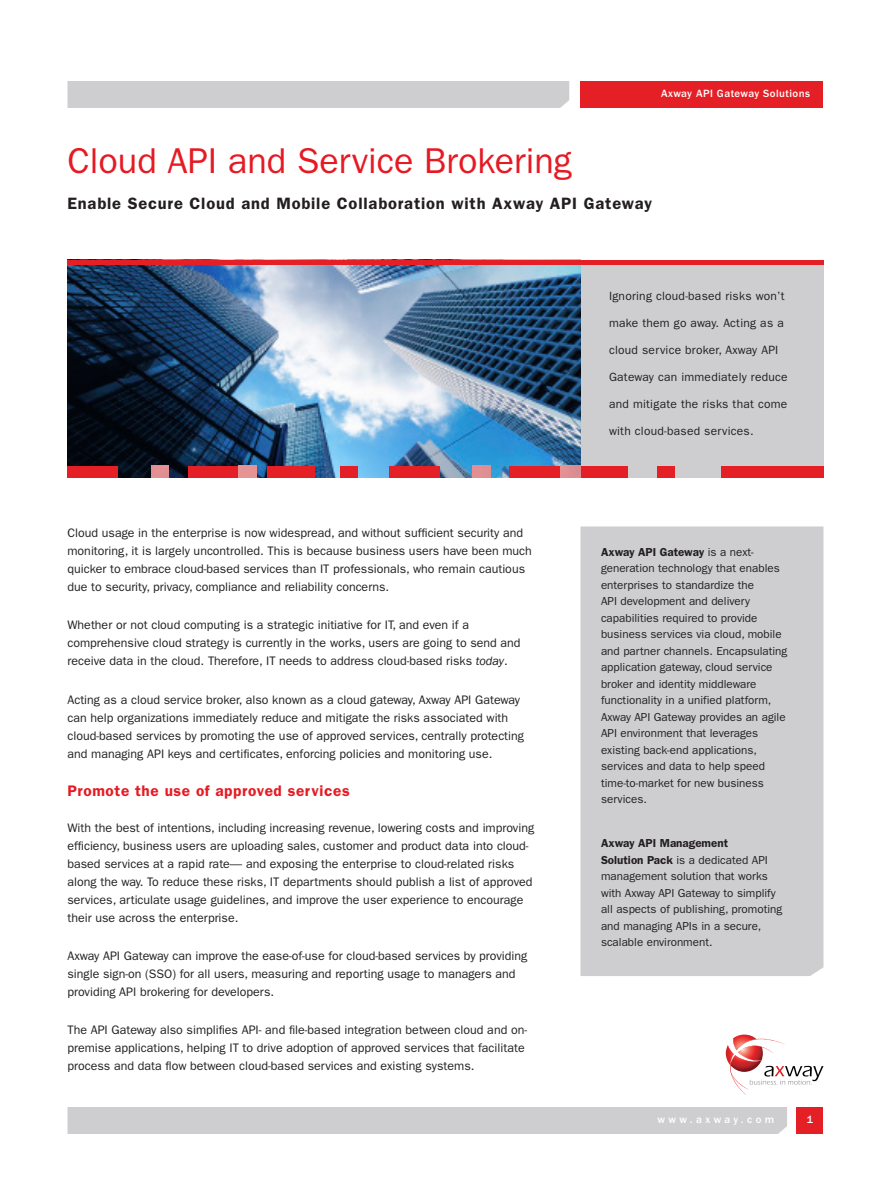
<style>
.page{position:relative;width:891px;height:1188px;background:#fff}
.page>*{position:absolute;margin:0;border:0;box-sizing:border-box;transform-origin:0 0}
.t1{font:36px "ITC Franklin Gothic Std";color:#e51a23}
.t2{font:600 16.5px "ITC Franklin Gothic Std";letter-spacing:.05em;color:#231f20}
.Subhead_117{font:600 15.3px "ITC Franklin Gothic Std";letter-spacing:.04em;color:#e51a23}
.body_copy{font:12.3px/18px "ITC Franklin Gothic Std";color:#231f20}
.call_out_first_page{font:12px "ITC Franklin Gothic Std";letter-spacing:.02em;color:#231f20}
.Sidebar_bullet{font:11.7px/16.5px "ITC Franklin Gothic Std";color:#231f20}
.t3{font:500 10.8px "ITC Franklin Gothic Std";letter-spacing:.04em;color:#fff}
.t4{font:500 10.8px "ITC Franklin Gothic Std";letter-spacing:.32em;color:#fff}
.s1{font-family:"Franklin Gothic";font-style:italic}
.s2{font-weight:600}
</style>
<div class="page">
<div style="left:580px;top:81px;width:244px;height:27px;background:#e41f25"></div>
<div style="left:68px;top:81px;width:501px;height:27px;background:#ceced0"></div>
<div style="left:68px;top:1107px;width:719px;height:27px;background:#ceced0"></div>
<div style="left:796px;top:1107px;width:28px;height:27px;background:#e41f25"></div>
<svg style="left:726px;top:1035px;width:98px;height:60px"></svg>
<div style="left:580px;top:526px;width:244px;height:450px;background:#ceced0"></div>
<div style="left:581px;top:262px;width:243px;height:215px;background:#ceced0"></div>
<img style="left:67px;top:264px;width:514px;height:213px">
<hr style="left:67px;top:260px;width:757px;height:4px;background:#e41f25">
<div style="left:188px;top:466px;width:50px;height:11px;background:#e41f25"></div>
<div style="left:267px;top:466px;width:48px;height:11px;background:#e41f25"></div>
<div style="left:340px;top:466px;width:18px;height:11px;background:#e41f25"></div>
<img style="left:238px;top:466px;width:18px;height:11px">
<div style="left:68px;top:466px;width:50px;height:11px;background:#e41f25"></div>
<img style="left:151px;top:466px;width:18px;height:11px">
<div style="left:510px;top:466px;width:50px;height:11px;background:#e41f25"></div>
<div style="left:581px;top:466px;width:47px;height:11px;background:#e41f25"></div>
<div style="left:657px;top:466px;width:18px;height:11px;background:#e41f25"></div>
<img style="left:560px;top:466px;width:21px;height:11px">
<div style="left:389px;top:466px;width:51px;height:11px;background:#e41f25"></div>
<div style="left:722px;top:466px;width:102px;height:11px;background:#e41f25"></div>
<img style="left:473px;top:466px;width:18px;height:11px">
<p class="t3" style="left:661px;top:88px;width:150px">Axway API Gateway Solutions</p>
<p class="t1" style="left:68px;top:140px;width:506px">Cloud API and Service Brokering</p>
<p class="t2" style="left:68px;top:194px;width:586px">Enable Secure Cloud and Mobile Collaboration with Axway API Gateway</p>
<p class="body_copy" style="left:68px;top:524px;width:466px">Cloud usage in the enterprise is now widespread, and without sufficient security and monitoring, it is largely uncontrolled. This is because business users have been much quicker to embrace cloud-based services than IT professionals, who remain cautious due to security, privacy, compliance and reliability concerns.</p>
<p class="body_copy" style="left:68px;top:616px;width:455px">Whether or not cloud computing is a strategic initiative for IT, and even if a comprehensive cloud strategy is currently in the works, users are going to send and receive data in the cloud. Therefore, IT needs to address cloud-based risks <span class="s1">today</span>.</p>
<p class="body_copy" style="left:68px;top:691px;width:458px">Acting as a cloud service broker, also known as a cloud gateway, Axway API Gateway can help organizations immediately reduce and mitigate the risks associated with cloud-based services by promoting the use of approved services, centrally protecting and managing API keys and certificates, enforcing policies and monitoring use.</p>
<p class="Subhead_117" style="left:68px;top:782px;width:284px">Promote the use of approved services</p>
<p class="body_copy" style="left:68px;top:819px;width:468px">With the best of intentions, including increasing revenue, lowering costs and improving efficiency, business users are uploading sales, customer and product data into cloud&shy;based services at a rapid rate— and exposing the enterprise to cloud-related risks along the way. To reduce these risks, IT departments should publish a list of approved services, articulate usage guidelines, and improve the user experience to encourage their use across the enterprise.</p>
<p class="body_copy" style="left:68px;top:947px;width:461px">Axway API Gateway can improve the ease-of-use for cloud-based services by providing single sign-on (SSO) for all users, measuring and reporting usage to managers and providing API brokering for developers.</p>
<p class="body_copy" style="left:68px;top:1021px;width:461px">The API Gateway also simplifies API- and file-based integration between cloud and on&shy;premise applications, helping IT to drive adoption of approved services that facilitate process and data flow between cloud-based services and existing systems.</p>
<p class="call_out_first_page" style="left:609px;top:289px;width:177px">Ignoring cloud-based risks won’t</p>
<p class="call_out_first_page" style="left:609px;top:316px;width:176px">make them go away. Acting as a</p>
<p class="call_out_first_page" style="left:609px;top:343px;width:171px">cloud service broker, Axway API</p>
<p class="call_out_first_page" style="left:609px;top:370px;width:180px">Gateway can immediately reduce</p>
<p class="call_out_first_page" style="left:609px;top:397px;width:180px">and mitigate the risks that come</p>
<p class="call_out_first_page" style="left:609px;top:424px;width:146px">with cloud-based services.</p>
<p class="Sidebar_bullet" style="left:601px;top:544px;width:188px"><span class="s2">Axway API Gateway</span> is a next&shy;generation technology that enables enterprises to standardize the<br>API development and delivery capabilities required to provide business services via cloud, mobile and partner channels. Encapsulating application gateway, cloud service broker and identity middleware functionality in a unified platform,<br>Axway API Gateway provides an agile<br>API environment that leverages existing back-end applications, services and data to help speed time-to-market for new business services.</p>
<p class="Sidebar_bullet" style="left:601px;top:835px;width:183px"><span class="s2">Axway API Management<br>Solution Pack</span> is a dedicated API management solution that works with Axway API Gateway to simplify all aspects of publishing, promoting and managing APIs in a secure, scalable environment.</p>
<p class="t4" style="left:657px;top:1114px;width:119px">www.axway.com</p>
<p class="t3" style="left:807px;top:1114px;width:8px">1</p>
</div>
